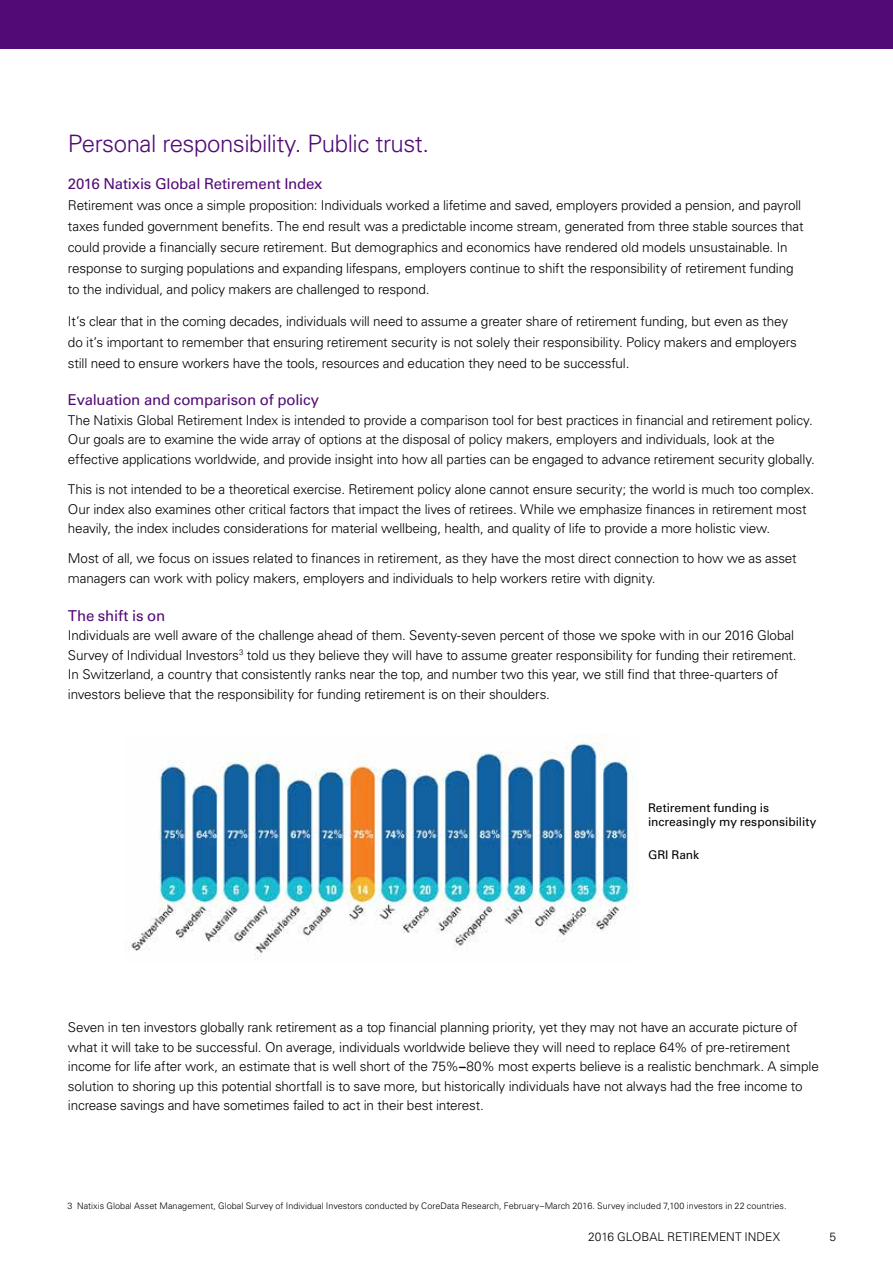
<style>
.page{position:relative;width:893px;height:1263px;background:#fff}
.page>*{position:absolute;margin:0;border:0;box-sizing:border-box;transform-origin:0 0}
.t1{font:300 24px "Univers LT Std";letter-spacing:-.02em;color:#520a76}
.t2{font:15px "Univers LT Std";letter-spacing:-.015em;color:#520a76}
.t3{font:300 13.5px/19.5px "Univers LT Std";letter-spacing:-.015em;color:#000}
.t4{font:12px/13.5px "Univers LT Std";color:#000}
.t5{font:300 12px "Univers LT Std";color:#000}
.t6{font:300 9px "Univers LT Std";letter-spacing:.005em;color:#000}
.s1{font-weight:700}
</style>
<div class="page">
<div style="left:0;top:0;width:893px;height:49px;background:#520a76"></div>
<img style="left:125px;top:735px;width:512px;height:225px">
<h1 class="t1" style="left:68px;top:129px;width:363px">Personal responsibility. Public trust.</h1>
<p class="t2" style="left:68px;top:174px;width:256px">2016 Natixis Global Retirement Index</p>
<p class="t3" style="left:68px;top:194px;width:737px;line-height:21px">Retirement was once a simple proposition: Individuals worked a lifetime and saved, employers provided a pension, and payroll taxes funded government benefits. The end result was a predictable income stream, generated from three stable sources that could provide a financially secure retirement. But demographics and economics have rendered old models unsustainable. In response to surging populations and expanding lifespans, employers continue to shift the responsibility of retirement funding to the individual, and policy makers are challenged to respond.</p>
<p class="t3" style="left:68px;top:310px;width:730px;line-height:21px">It’s clear that in the coming decades, individuals will need to assume a greater share of retirement funding, but even as they do it’s important to remember that ensuring retirement security is not solely their responsibility. Policy makers and employers still need to ensure workers have the tools, resources and education they need to be successful.</p>
<p class="t2" style="left:68px;top:391px;width:253px">Evaluation and comparison of policy</p>
<p class="t3" style="left:68px;top:410px;width:749px">The Natixis Global Retirement Index is intended to provide a comparison tool for best practices in financial and retirement policy.<br>Our goals are to examine the wide array of options at the disposal of policy makers, employers and individuals, look at the effective applications worldwide, and provide insight into how all parties can be engaged to advance retirement security globally.</p>
<p class="t3" style="left:68px;top:480px;width:748px">This is not intended to be a theoretical exercise. Retirement policy alone cannot ensure security; the world is much too complex.<br>Our index also examines other critical factors that impact the lives of retirees. While we emphasize finances in retirement most heavily, the index includes considerations for material wellbeing, health, and quality of life to provide a more holistic view.</p>
<p class="t3" style="left:68px;top:549px;width:730px">Most of all, we focus on issues related to finances in retirement, as they have the most direct connection to how we as asset managers can work with policy makers, employers and individuals to help workers retire with dignity.</p>
<p class="t2" style="left:68px;top:606px;width:99px">The shift is on</p>
<p class="t3" style="left:68px;top:626px;width:730px">Individuals are well aware of the challenge ahead of them. Seventy-seven percent of those we spoke with in our 2016 Global Survey of Individual Investors<sup>3</sup> told us they believe they will have to assume greater responsibility for funding their retirement.<br>In Switzerland, a country that consistently ranks near the top, and number two this year, we still find that three-quarters of investors believe that the responsibility for funding retirement is on their shoulders.</p>
<p class="t4" style="left:648px;top:801px;width:170px">Retirement funding is increasingly my responsibility</p>
<p class="t4" style="left:648px;top:847px;width:53px">GRI Rank</p>
<p class="t3" style="left:68px;top:1017px;width:752px">Seven in ten investors globally rank retirement as a top financial planning priority, yet they may not have an accurate picture of what it will take to be successful. On average, individuals worldwide believe they will need to replace 64% of pre-retirement income for life after work, an estimate that is well short of the 75%<span class="s1">–</span>80% most experts believe is a realistic benchmark. A simple solution to shoring up this potential shortfall is to save more, but historically individuals have not always had the free income to increase savings and have sometimes failed to act in their best interest.</p>
<p class="t6" style="left:68px;top:1200px;width:721px">3 Natixis Global Asset Management, Global Survey of Individual Investors conducted by CoreData Research, February–March 2016. Survey included 7,100 investors in 22 countries.</p>
<p class="t5" style="left:588px;top:1230px;width:193px">2016 GLOBAL RETIREMENT INDEX</p>
<p class="t5" style="left:830px;top:1230px;width:8px">5</p>
</div>
